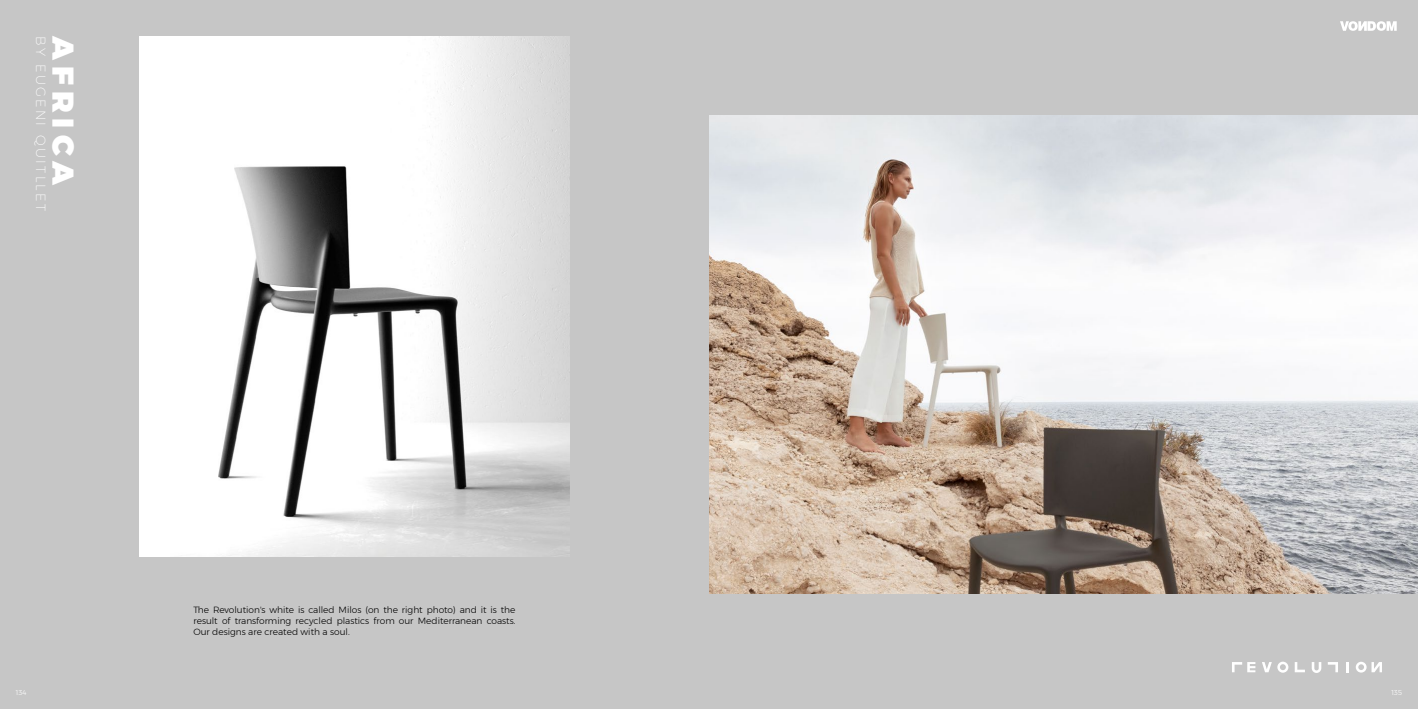
<style>
.page{position:relative;width:1418px;height:709px;background:#fff}
.page>*{position:absolute;margin:0;border:0;box-sizing:border-box;transform-origin:0 0}
.t1{font:900 30px "Montserrat";letter-spacing:.2em;color:#fff}
.t2{font:200 13px "Montserrat";letter-spacing:.17em;color:#fff}
.t3{font:300 9px/10.8px "Montserrat";color:#000;text-align:justify}
.t4{font:300 7px "Montserrat";color:#fff}
</style>
<div class="page">
<div style="left:0;top:0;width:1417px;height:709px;background:#c6c6c6"></div>
<img style="left:709px;top:116px;width:708px;height:477px">
<img style="left:139px;top:36px;width:430px;height:520px">
<svg style="left:1346px;top:662px;width:2px;height:10px"></svg>
<svg style="left:1232px;top:662px;width:23px;height:10px"></svg>
<svg style="left:1294px;top:662px;width:10px;height:10px"></svg>
<svg style="left:1327px;top:662px;width:10px;height:10px"></svg>
<svg style="left:1262px;top:662px;width:9px;height:10px"></svg>
<svg style="left:1277px;top:661px;width:11px;height:11px"></svg>
<svg style="left:1355px;top:661px;width:26px;height:11px"></svg>
<svg style="left:1311px;top:662px;width:10px;height:11px"></svg>
<svg style="left:1340px;top:21px;width:56px;height:10px"></svg>
<h2 class="t2" style="left:50px;top:36px;width:177px;rotate:90deg">BY EUGENI QUITLLET</h2>
<h1 class="t1" style="left:88px;top:36px;width:151px;rotate:90deg">AFRICA</h1>
<p class="t3" style="left:193px;top:604px;width:324px">The Revolution's white is called Milos (on the right photo) and it is the result of transforming recycled plastics from our Mediterranean coasts.<br>Our designs are created with a soul.</p>
<p class="t4" style="left:16px;top:686px;width:12px">134</p>
<p class="t4" style="left:1391px;top:686px;width:12px">135</p>
</div>
